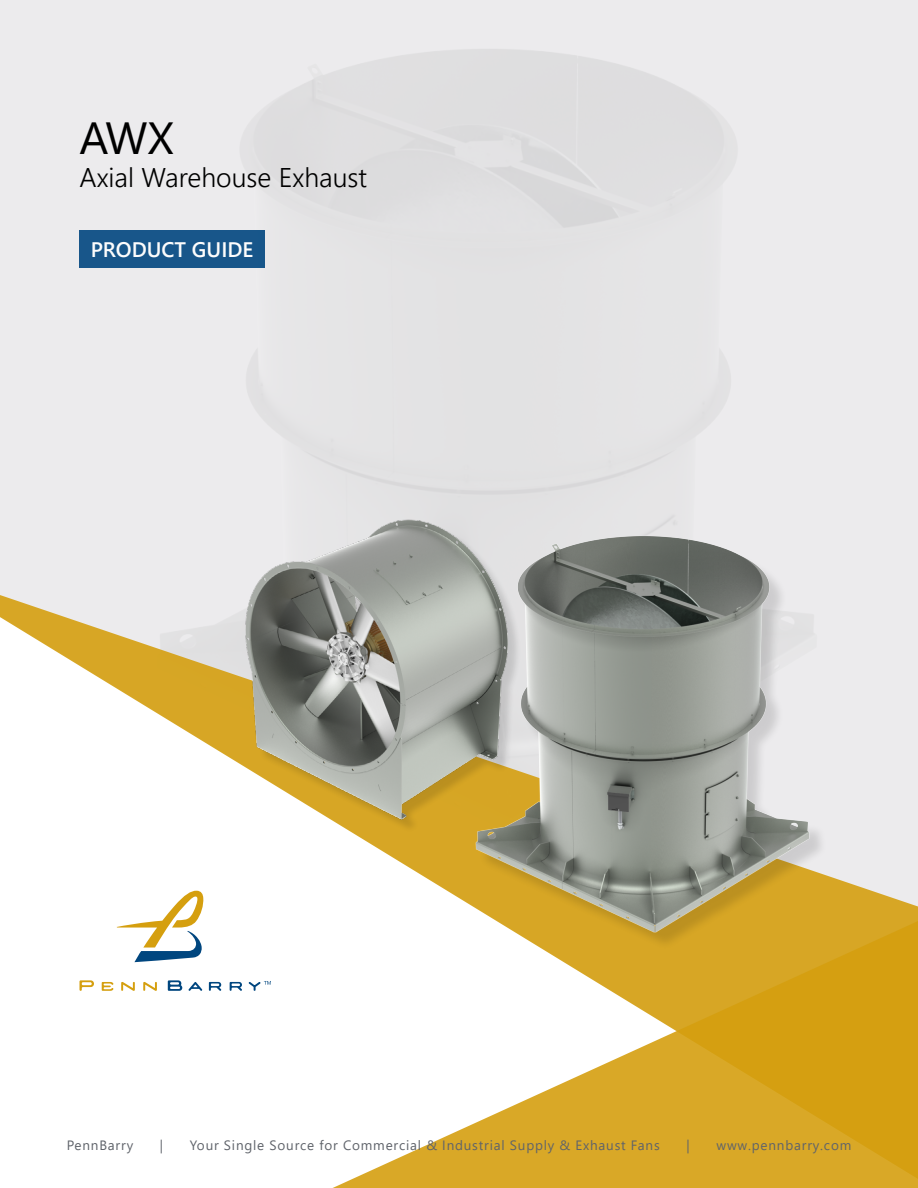
<style>
.page{position:relative;width:918px;height:1188px;background:#fff}
.page>*{position:absolute;margin:0;border:0;box-sizing:border-box;transform-origin:0 0}
.t1{font:45px "Segoe UI";color:#000}
.t2{font:300 27px "Segoe UI";color:#000}
.t3{font:600 21px "Segoe UI";color:#fff}
.t4{font:13.5px "Segoe UI";letter-spacing:.06em;color:#5f636a}
</style>
<div class="page">
<img style="left:0;top:7px;width:918px;height:578px">
<svg style="left:0;top:585px;width:918px;height:323px"></svg>
<svg style="left:79px;top:908px;width:839px;height:280px"></svg>
<svg style="left:117px;top:891px;width:87px;height:71px"></svg>
<svg style="left:80px;top:980px;width:77px;height:11px"></svg>
<svg style="left:168px;top:980px;width:103px;height:11px"></svg>
<div style="left:80px;top:230px;width:185px;height:38px;background:#18568a"></div>
<img style="left:450px;top:516px;width:394px;height:436px">
<img style="left:237px;top:505px;width:304px;height:331px">
<h1 class="t1" style="left:80px;top:95px;width:96px">AWX</h1>
<h2 class="t2" style="left:80px;top:152px;width:289px">Axial Warehouse Exhaust</h2>
<h3 class="t3" style="left:91px;top:230px;width:164px">PRODUCT GUIDE</h3>
<p class="t4" style="left:67px;top:1132px;width:68px">PennBarry</p>
<p class="t4" style="left:160px;top:1132px;width:5px">|</p>
<p class="t4" style="left:190px;top:1132px;width:471px">Your Single Source for Commercial &amp; Industrial Supply &amp; Exhaust Fans</p>
<p class="t4" style="left:687px;top:1132px;width:5px">|</p>
<p class="t4" style="left:716px;top:1132px;width:136px">www.pennbarry.com</p>
</div>
